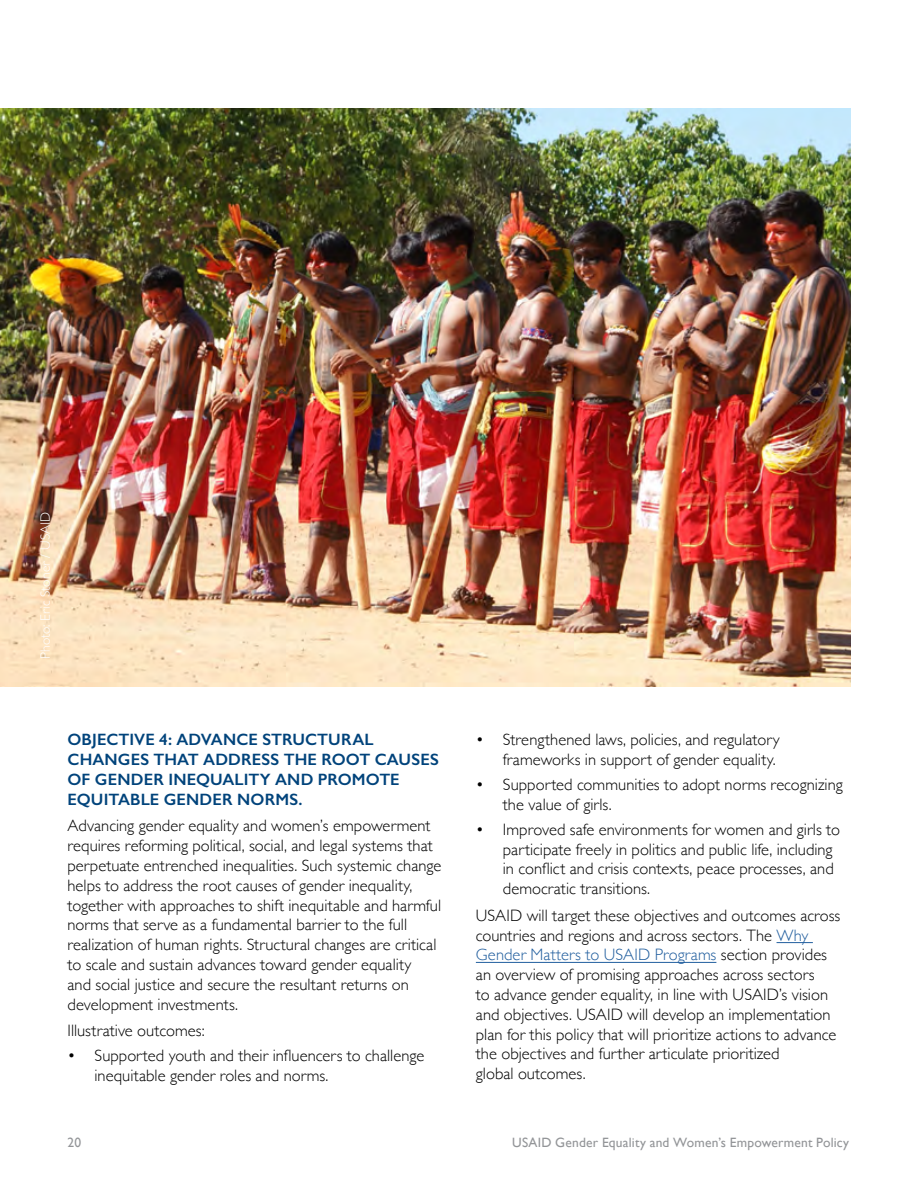
<style>
.page{position:relative;width:918px;height:1188px;background:#fff}
.page>*{position:absolute;margin:0;border:0;box-sizing:border-box;transform-origin:0 0}
.t1{font:300 16.5px/19.8px "Gill Sans";color:#000}
.Heading_2{font:600 16.5px/19.8px "Gill Sans";letter-spacing:.005em;color:#00437b}
.t2{font:13.5px "Gill Sans";letter-spacing:.015em;color:#939598}
.Country{font:300 13.5px "Gill Sans";letter-spacing:.01em;color:#fff}
.s1{color:#215e9e}
</style>
<div class="page">
<img style="left:0;top:108px;width:850px;height:578px">
<hr style="left:777px;top:942px;width:36px;height:1px;background:#215e9e">
<hr style="left:476px;top:962px;width:240px;height:1px;background:#215e9e">
<p class="Country" style="left:35px;top:659px;width:149px;rotate:-90deg">Photo: Eric Stoner / USAID</p>
<h3 class="Heading_2" style="left:68px;top:730px;width:373px">OBJECTIVE 4: ADVANCE STRUCTURAL<br>CHANGES THAT ADDRESS THE ROOT CAUSES<br>OF GENDER INEQUALITY AND PROMOTE<br>EQUITABLE GENDER NORMS.</h3>
<p class="t1" style="left:68px;top:815px;width:375px">Advancing gender equality and women’s empowerment requires reforming political, social, and legal systems that perpetuate entrenched inequalities. Such systemic change helps to address the root causes of gender inequality, together with approaches to shift inequitable and harmful norms that serve as a fundamental barrier to the full realization of human rights. Structural changes are critical to scale and sustain advances toward gender equality<br>and social justice and secure the resultant returns on development investments.</p>
<p class="t1" style="left:68px;top:1020px;width:139px">Illustrative outcomes:</p>
<p class="t1" style="left:94px;top:1045px;width:331px;text-indent:-27px">• Supported youth and their influencers to challenge inequitable gender roles and norms.</p>
<p class="t1" style="left:476px;top:729px;width:305px;text-align:right">• Strengthened laws, policies, and regulatory frameworks in support of gender equality.</p>
<p class="t1" style="left:503px;top:774px;width:341px;text-indent:-27px">• Supported communities to adopt norms recognizing the value of girls.</p>
<p class="t1" style="left:503px;top:819px;width:339px;text-indent:-27px">• Improved safe environments for women and girls to participate freely in politics and public life, including in conflict and crisis contexts, peace processes, and democratic transitions.</p>
<p class="t1" style="left:476px;top:905px;width:366px">USAID will target these objectives and outcomes across countries and regions and across sectors. The <span class="s1">Why Gender Matters to USAID Programs</span> section provides an overview of promising approaches across sectors<br>to advance gender equality, in line with USAID’s vision and objectives. USAID will develop an implementation plan for this policy that will prioritize actions to advance the objectives and further articulate prioritized<br>global outcomes.</p>
<p class="t2" style="left:68px;top:1134px;width:15px">20</p>
<p class="t2" style="left:512px;top:1134px;width:338px">USAID Gender Equality and Women’s Empowerment Policy</p>
</div>
